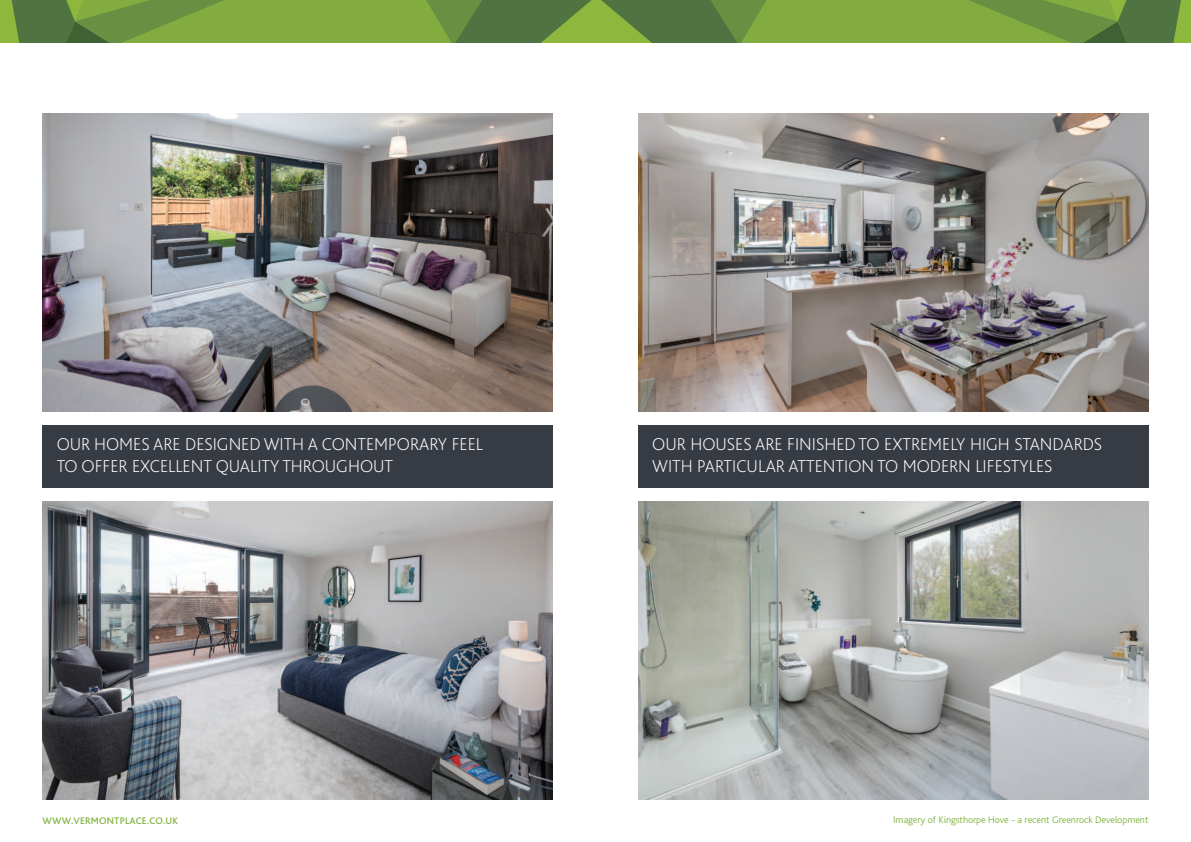
<style>
.page{position:relative;width:1191px;height:842px;background:#fff}
.page>*{position:absolute;margin:0;border:0;box-sizing:border-box;transform-origin:0 0}
.t1{font:200 18px/22px "Bliss";color:#fff}
.t2{font:300 10px "Bliss";color:#82b440}
.t3{font:500 10px "Bliss";letter-spacing:.025em;color:#82b440}
</style>
<div class="page">
<svg style="left:0;top:0;width:1191px;height:43px;background:#709840"></svg>
<img style="left:43px;top:502px;width:510px;height:297px">
<img style="left:638px;top:502px;width:510px;height:297px">
<img style="left:43px;top:113px;width:510px;height:298px">
<img style="left:638px;top:113px;width:510px;height:298px">
<div style="left:43px;top:425px;width:510px;height:63px;background:#373c44"></div>
<div style="left:638px;top:425px;width:510px;height:63px;background:#373c44"></div>
<p class="t1" style="left:57px;top:434px;width:428px">OUR HOMES ARE DESIGNED WITH A CONTEMPORARY FEEL<br>TO OFFER EXCELLENT QUALITY THROUGHOUT</p>
<p class="t1" style="left:652px;top:434px;width:451px">OUR HOUSES ARE FINISHED TO EXTREMELY HIGH STANDARDS<br>WITH PARTICULAR ATTENTION TO MODERN LIFESTYLES</p>
<p class="t3" style="left:43px;top:817px;width:137px">WWW.VERMONTPLACE.CO.UK</p>
<p class="t2" style="left:893px;top:817px;width:257px">Imagery of Kingsthorpe Hove - a recent Greenrock Development</p>
</div>
